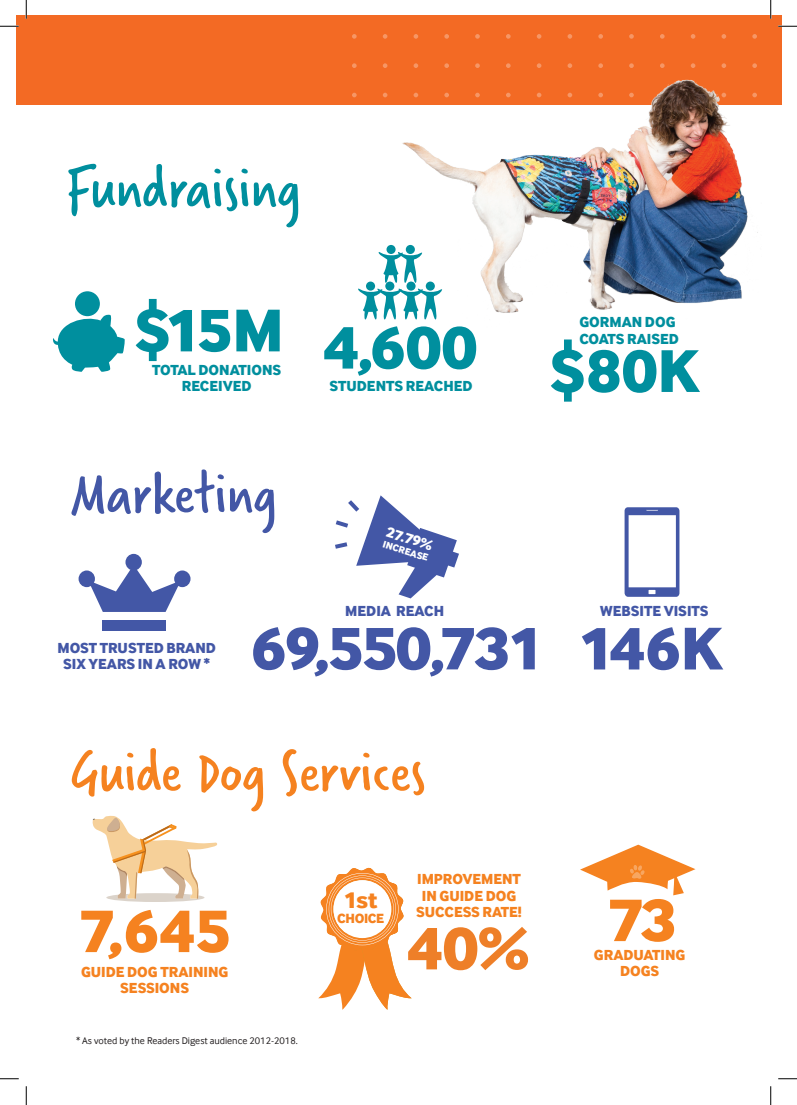
<style>
.page{position:relative;width:797px;height:1105px;background:#fff}
.page>*{position:absolute;margin:0;border:0;box-sizing:border-box;transform-origin:0 0}
.t1{font:62.5px "Verveine";color:#f58220}
.t2{font:800 62.5px "Inter Face";letter-spacing:-.03em;color:#4357a6}
.t3{font:800 62.5px "Inter Face";color:#008f9e}
.t4{font:62.5px "Verveine";color:#008f9e}
.t5{font:62.5px "Verveine";color:#4357a6}
.t6{font:800 62.5px "Inter Face";color:#f58220}
.t7{font:800 62.5px "Inter Face";color:#ee7f28}
.t8{font:800 23.75px "Inter Face";color:#f58220}
.t9{font:800 15px/16.2px "Inter Face";color:#f58220;text-align:center}
.t10{font:800 15px/16.2px "Inter Face";color:#008f9e;text-align:center}
.t11{font:800 15px/16.2px "Inter Face";color:#4357a6;text-align:center}
.t12{font:800 15px "Inter Face";color:#fff}
.t13{font:800 13.75px "Inter Face";letter-spacing:-.03em;color:#f58220}
.t14{font:10px "Inter Face";color:#231f20}
.t15{font:800 10px "Inter Face";color:#fff}
</style>
<div class="page">
<div style="left:386px;top:245px;width:9px;height:9px;background:#008f9e;border-radius:50%"></div>
<svg style="left:358px;top:251px;width:35px;height:68px"></svg>
<svg style="left:53px;top:314px;width:72px;height:58px"></svg>
<div style="left:75px;top:291px;width:25px;height:25px;background:#008f9e;border-radius:50%"></div>
<svg style="left:90px;top:565px;width:89px;height:47px"></svg>
<div style="left:79px;top:570px;width:16px;height:17px;background:#4357a6;border-radius:50%"></div>
<div style="left:174px;top:570px;width:16px;height:17px;background:#4357a6;border-radius:50%"></div>
<div style="left:125px;top:554px;width:17px;height:16px;background:#4357a6;border-radius:50%"></div>
<div style="left:102px;top:621px;width:63px;height:10px;background:#4357a6"></div>
<svg style="left:624px;top:507px;width:55px;height:90px"></svg>
<svg style="left:92px;top:816px;width:125px;height:86px"></svg>
<svg style="left:318px;top:868px;width:93px;height:142px"></svg>
<svg style="left:580px;top:845px;width:115px;height:50px"></svg>
<svg style="left:335px;top:495px;width:124px;height:103px"></svg>
<div style="left:16px;top:16px;width:765px;height:89px;background:#f36a24"></div>
<svg style="left:352px;top:34px;width:4px;height:5px"></svg>
<svg style="left:383px;top:34px;width:4px;height:5px"></svg>
<svg style="left:413px;top:34px;width:5px;height:5px"></svg>
<svg style="left:444px;top:34px;width:5px;height:5px"></svg>
<svg style="left:475px;top:34px;width:5px;height:5px"></svg>
<svg style="left:506px;top:34px;width:4px;height:5px"></svg>
<svg style="left:536px;top:34px;width:5px;height:5px"></svg>
<svg style="left:567px;top:34px;width:5px;height:5px"></svg>
<svg style="left:598px;top:34px;width:5px;height:5px"></svg>
<svg style="left:629px;top:34px;width:5px;height:5px"></svg>
<svg style="left:660px;top:34px;width:4px;height:5px"></svg>
<svg style="left:690px;top:34px;width:5px;height:5px"></svg>
<svg style="left:721px;top:34px;width:5px;height:5px"></svg>
<svg style="left:752px;top:34px;width:5px;height:5px"></svg>
<svg style="left:352px;top:63px;width:4px;height:5px"></svg>
<svg style="left:352px;top:93px;width:4px;height:4px"></svg>
<svg style="left:383px;top:63px;width:4px;height:5px"></svg>
<svg style="left:383px;top:93px;width:4px;height:4px"></svg>
<svg style="left:413px;top:63px;width:5px;height:5px"></svg>
<svg style="left:444px;top:63px;width:5px;height:5px"></svg>
<svg style="left:475px;top:63px;width:5px;height:5px"></svg>
<svg style="left:506px;top:63px;width:4px;height:5px"></svg>
<svg style="left:536px;top:63px;width:5px;height:5px"></svg>
<svg style="left:567px;top:63px;width:5px;height:5px"></svg>
<svg style="left:598px;top:63px;width:5px;height:5px"></svg>
<svg style="left:629px;top:63px;width:5px;height:5px"></svg>
<svg style="left:660px;top:63px;width:4px;height:5px"></svg>
<svg style="left:690px;top:63px;width:5px;height:5px"></svg>
<svg style="left:721px;top:63px;width:5px;height:5px"></svg>
<svg style="left:752px;top:63px;width:5px;height:5px"></svg>
<img style="left:393px;top:79px;width:365px;height:241px">
<svg style="left:0;top:25px;width:19px;height:2px"></svg>
<svg style="left:778px;top:25px;width:19px;height:2px"></svg>
<svg style="left:0;top:1078px;width:19px;height:1px"></svg>
<svg style="left:778px;top:1078px;width:19px;height:1px"></svg>
<svg style="left:25px;top:0;width:2px;height:19px"></svg>
<svg style="left:25px;top:1086px;width:2px;height:19px"></svg>
<svg style="left:770px;top:0;width:1px;height:19px"></svg>
<svg style="left:770px;top:1086px;width:1px;height:19px"></svg>
<h1 class="t4" style="left:65px;top:145px;width:237px">Fundraising</h1>
<h1 class="t3" style="left:135px;top:310px;width:344px">$15M 4,600</h1>
<p class="t10" style="left:152px;top:361px;width:130px">TOTAL DONATIONS<br>RECEIVED</p>
<p class="t10" style="left:329px;top:377px;width:145px">STUDENTS REACHED</p>
<p class="t10" style="left:579px;top:314px;width:101px;text-align:left">GORMAN DOG<br>COATS RAISED</p>
<h1 class="t3" style="left:550px;top:333px;width:151px">$80K</h1>
<h1 class="t5" style="left:71px;top:451px;width:207px">Marketing</h1>
<p class="t12" style="left:389px;top:523px;width:49px;rotate:17deg">27.79%</p>
<p class="t15" style="left:385px;top:538px;width:48px;rotate:17deg">INCREASE</p>
<p class="t11" style="left:345px;top:602px;width:100px">MEDIA REACH</p>
<p class="t11" style="left:58px;top:639px;width:160px">MOST TRUSTED BRAND<br>SIX YEARS IN A ROW *</p>
<h1 class="t2" style="left:251px;top:611px;width:295px">69,550,731</h1>
<p class="t11" style="left:600px;top:602px;width:110px">WEBSITE VISITS</p>
<h1 class="t2" style="left:578px;top:611px;width:146px">146K</h1>
<h1 class="t1" style="left:71px;top:729px;width:356px">Guide Dog Services</h1>
<h1 class="t6" style="left:79px;top:893px;width:153px">7,645</h1>
<p class="t9" style="left:81px;top:963px;width:149px">GUIDE DOG TRAINING<br>SESSIONS</p>
<p class="t14" style="left:76px;top:1034px;width:223px">* As voted by the Readers Digest audience 2012-2018.</p>
<h2 class="t8" style="left:344px;top:886px;width:35px">1st</h2>
<p class="t13" style="left:337px;top:910px;width:48px">CHOICE</p>
<p class="t9" style="left:416px;top:871px;width:107px">IMPROVEMENT<br>IN GUIDE DOG<br>SUCCESS RATE!</p>
<h1 class="t7" style="left:407px;top:911px;width:123px">40%</h1>
<h1 class="t6" style="left:607px;top:882px;width:70px">73</h1>
<p class="t9" style="left:594px;top:946px;width:93px">GRADUATING<br>DOGS</p>
</div>
